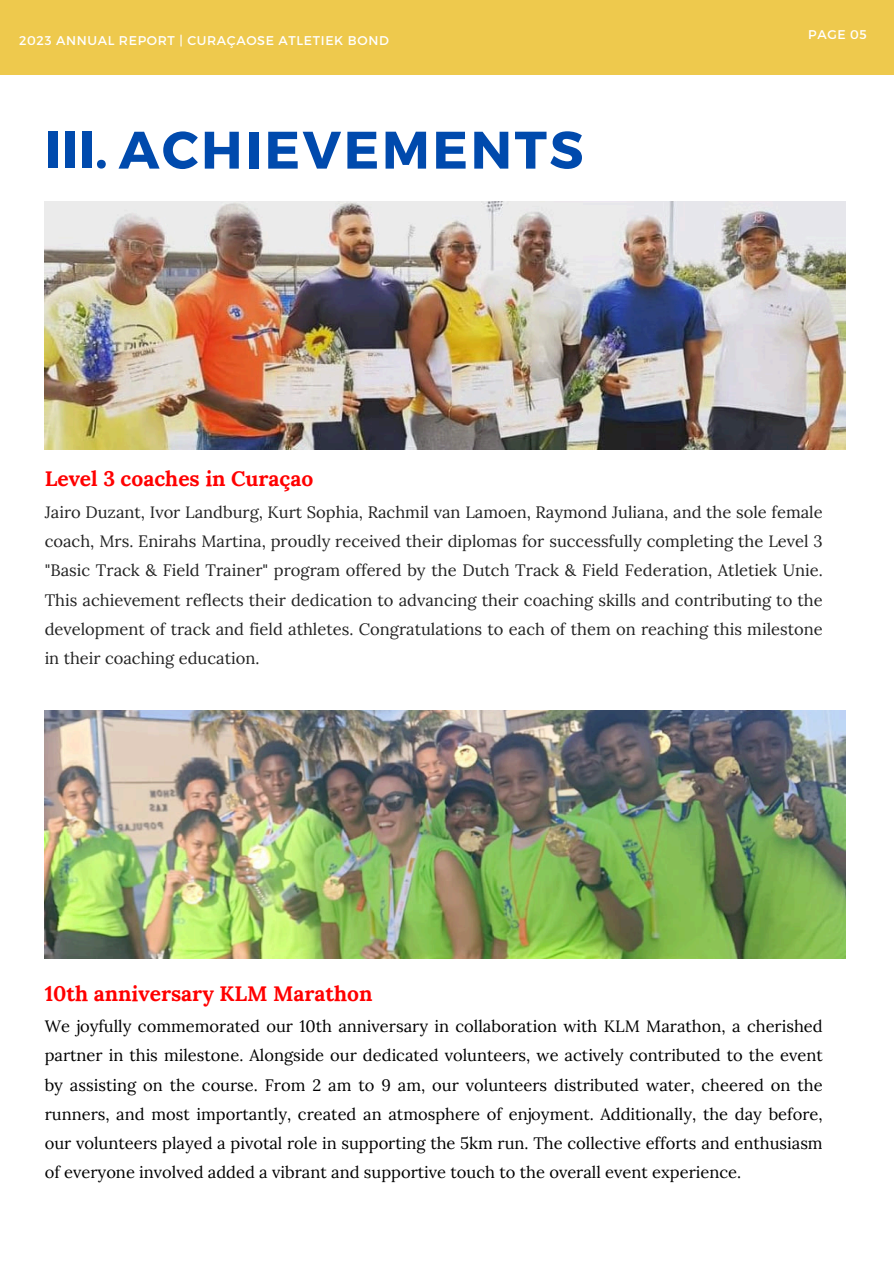
<style>
.page{position:relative;width:894px;height:1264px;background:#fff}
.page>*{position:absolute;margin:0;border:0;box-sizing:border-box;transform-origin:0 0}
.t1{font:700 52.65px "Montserrat";letter-spacing:.05em;color:#004aad}
.t2{font:700 21px "Lora";color:#f00}
.t3{font:16.5px/29.2px "Lora";color:#000;text-align:justify}
.t4{font:16.5px/29.2px "Lora";color:#222;text-align:justify}
.t5{font:12.6px "Montserrat";letter-spacing:.05em;color:#fff}
</style>
<div class="page">
<div style="left:0;top:0;width:893px;height:74px;background:#eec94d"></div>
<img style="left:45px;top:202px;width:800px;height:248px">
<img style="left:45px;top:710px;width:800px;height:248px">
<p class="t5" style="left:19px;top:32px;width:371px">2023 ANNUAL REPORT | CURAÇAOSE ATLETIEK BOND</p>
<p class="t1" style="left:45px;top:116px;width:540px">III. ACHIEVEMENTS</p>
<p class="t5" style="left:808px;top:26px;width:60px">PAGE 05</p>
<p class="t2" style="left:45px;top:465px;width:270px">Level 3 coaches in Curaçao</p>
<p class="t4" style="left:45px;top:497px;width:779px">Jairo Duzant, Ivor Landburg, Kurt Sophia, Rachmil van Lamoen, Raymond Juliana, and the sole female coach, Mrs. Enirahs Martina, proudly received their diplomas for successfully completing the Level 3 "Basic Track &amp; Field Trainer" program offered by the Dutch Track &amp; Field Federation, Atletiek Unie.<br>This achievement reflects their dedication to advancing their coaching skills and contributing to the development of track and field athletes. Congratulations to each of them on reaching this milestone in their coaching education.</p>
<h2 class="t2" style="left:45px;top:979px;width:329px">10th anniversary KLM Marathon</h2>
<h2 class="t3" style="left:45px;top:1011px;width:779px">We joyfully commemorated our 10th anniversary in collaboration with KLM Marathon, a cherished partner in this milestone. Alongside our dedicated volunteers, we actively contributed to the event by assisting on the course. From 2 am to 9 am, our volunteers distributed water, cheered on the runners, and most importantly, created an atmosphere of enjoyment. Additionally, the day before, our volunteers played a pivotal role in supporting the 5km run. The collective efforts and enthusiasm of everyone involved added a vibrant and supportive touch to the overall event experience.</h2>
</div>
